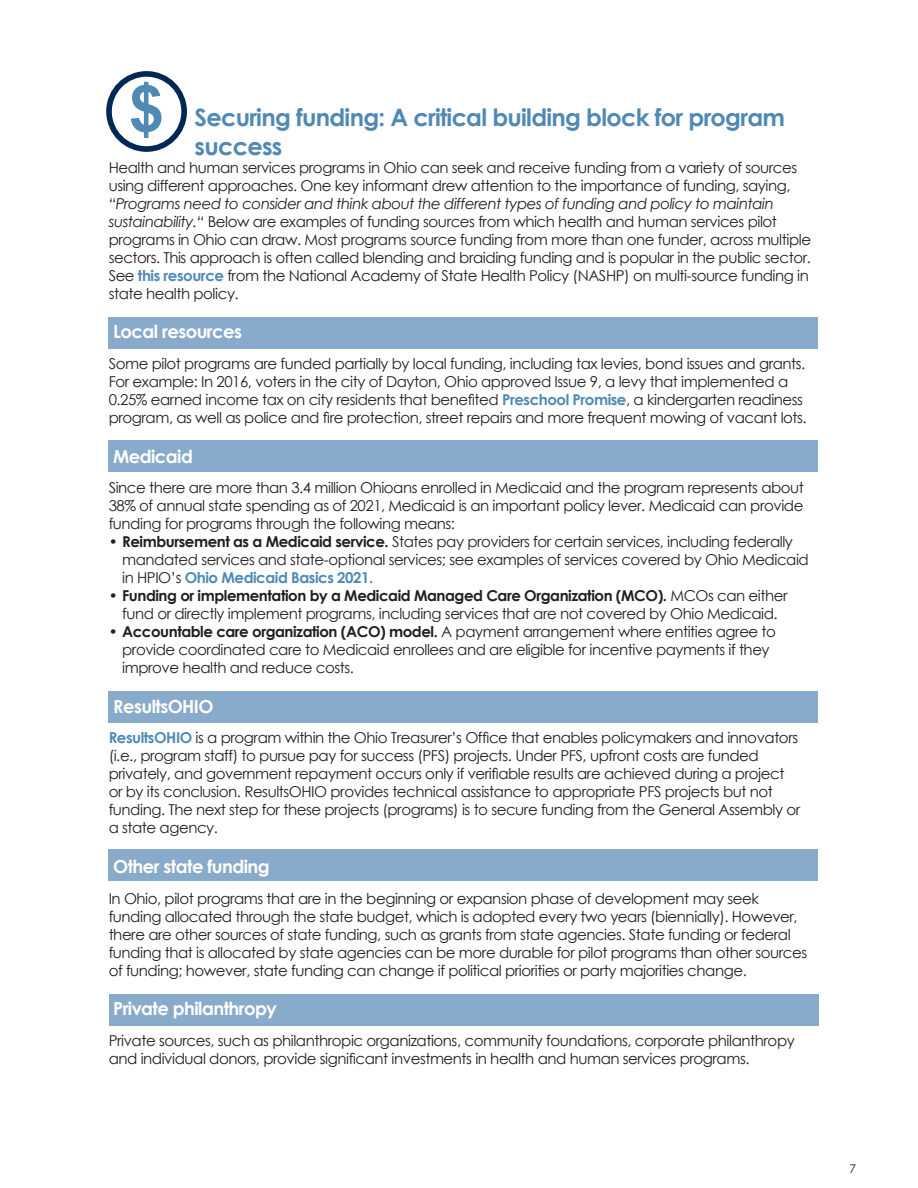
<style>
.page{position:relative;width:918px;height:1188px;background:#fff}
.page>*{position:absolute;margin:0;border:0;box-sizing:border-box;transform-origin:0 0}
.t1{font:700 64.35px "Arial";color:#5089b4}
.t2{font:700 24px/28.8px "Century Gothic";letter-spacing:-.03em;color:#5089b4}
.t3{font:700 18px "Century Gothic";letter-spacing:-.03em;color:#fff}
.t4{font:15px/18px "Century Gothic";letter-spacing:-.03em;color:#231f20}
.t5{font:12px "Century Gothic Pro";color:#231f20}
.s1{font-style:italic}
.s2{font-weight:700;color:#5089b4}
.s3{font-weight:700}
</style>
<div class="page">
<div style="left:109px;top:994px;width:710px;height:32px;background:#89abcb"></div>
<div style="left:108px;top:850px;width:710px;height:31px;background:#89abcb"></div>
<div style="left:108px;top:691px;width:710px;height:32px;background:#89abcb"></div>
<div style="left:108px;top:440px;width:710px;height:32px;background:#89abcb"></div>
<div style="left:108px;top:317px;width:710px;height:31px;background:#89abcb"></div>
<div style="left:106px;top:71px;width:81px;height:81px;border:6px solid #002855;border-radius:50%"></div>
<p class="t1" style="left:129px;top:64px;width:37px">$</p>
<p class="t2" style="left:195px;top:102px;width:592px">Securing funding: A critical building block for program success</p>
<p class="t4" style="left:109px;top:158px;width:704px">Health and human services programs in Ohio can seek and receive funding from a variety of sources using different approaches. One key informant drew attention to the importance of funding, saying, <span class="s1">“Programs need to consider and think about the different types of funding and policy to maintain sustainability.“</span> Below are examples of funding sources from which health and human services pilot programs in Ohio can draw. Most programs source funding from more than one funder, across multiple sectors. This approach is often called blending and braiding funding and is popular in the public sector.<br>See <span class="s2">this resource</span> from the National Academy of State Health Policy (NASHP) on multi-source funding in state health policy.</p>
<p class="t3" style="left:113px;top:318px;width:130px">Local resources</p>
<p class="t4" style="left:109px;top:354px;width:700px">Some pilot programs are funded partially by local funding, including tax levies, bond issues and grants.<br>For example: In 2016, voters in the city of Dayton, Ohio approved Issue 9, a levy that implemented a 0.25% earned income tax on city residents that benefited <span class="s2">Preschool Promise</span>, a kindergarten readiness program, as well as police and fire protection, street repairs and more frequent mowing of vacant lots.</p>
<p class="t3" style="left:113px;top:442px;width:81px">Medicaid</p>
<p class="t4" style="left:109px;top:479px;width:697px;text-align:justify">Since there are more than 3.4 million Ohioans enrolled in Medicaid and the program represents about 38% of annual state spending as of 2021, Medicaid is an important policy lever. Medicaid can provide funding for programs through the following means:</p>
<p class="t4" style="left:122px;top:533px;width:688px;text-indent:-14px"><span class="s3">• Reimbursement as a Medicaid service.</span> States pay providers for certain services, including federally mandated services and state-optional services; see examples of services covered by Ohio Medicaid in HPIO’s <span class="s2">Ohio Medicaid Basics 2021.</span></p>
<p class="t4" style="left:109px;top:587px;width:680px;text-align:center"><span class="s3">• Funding or implementation by a Medicaid Managed Care Organization (MCO).</span> MCOs can either fund or directly implement programs, including services that are not covered by Ohio Medicaid.</p>
<p class="t4" style="left:122px;top:623px;width:655px;text-indent:-14px"><span class="s3">• Accountable care organization (ACO) model.</span> A payment arrangement where entities agree to provide coordinated care to Medicaid enrollees and are eligible for incentive payments if they improve health and reduce costs.</p>
<p class="t3" style="left:113px;top:693px;width:102px">ResultsOHIO</p>
<p class="t4" style="left:109px;top:729px;width:693px"><span class="s2">ResultsOHIO</span> is a program within the Ohio Treasurer’s Office that enables policymakers and innovators (i.e., program staff) to pursue pay for success (PFS) projects. Under PFS, upfront costs are funded privately, and government repayment occurs only if verifiable results are achieved during a project or by its conclusion. ResultsOHIO provides technical assistance to appropriate PFS projects but not funding. The next step for these projects (programs) is to secure funding from the General Assembly or a state agency.</p>
<p class="t3" style="left:113px;top:853px;width:158px">Other state funding</p>
<p class="t4" style="left:109px;top:889px;width:700px">In Ohio, pilot programs that are in the beginning or expansion phase of development may seek funding allocated through the state budget, which is adopted every two years (biennially). However, there are other sources of state funding, such as grants from state agencies. State funding or federal funding that is allocated by state agencies can be more durable for pilot programs than other sources of funding; however, state funding can change if political priorities or party majorities change.</p>
<p class="t3" style="left:113px;top:995px;width:165px">Private philanthropy</p>
<p class="t4" style="left:109px;top:1031px;width:688px">Private sources, such as philanthropic organizations, community foundations, corporate philanthropy and individual donors, provide significant investments in health and human services programs.</p>
<p class="t5" style="left:850px;top:1162px;width:8px">7</p>
</div>
